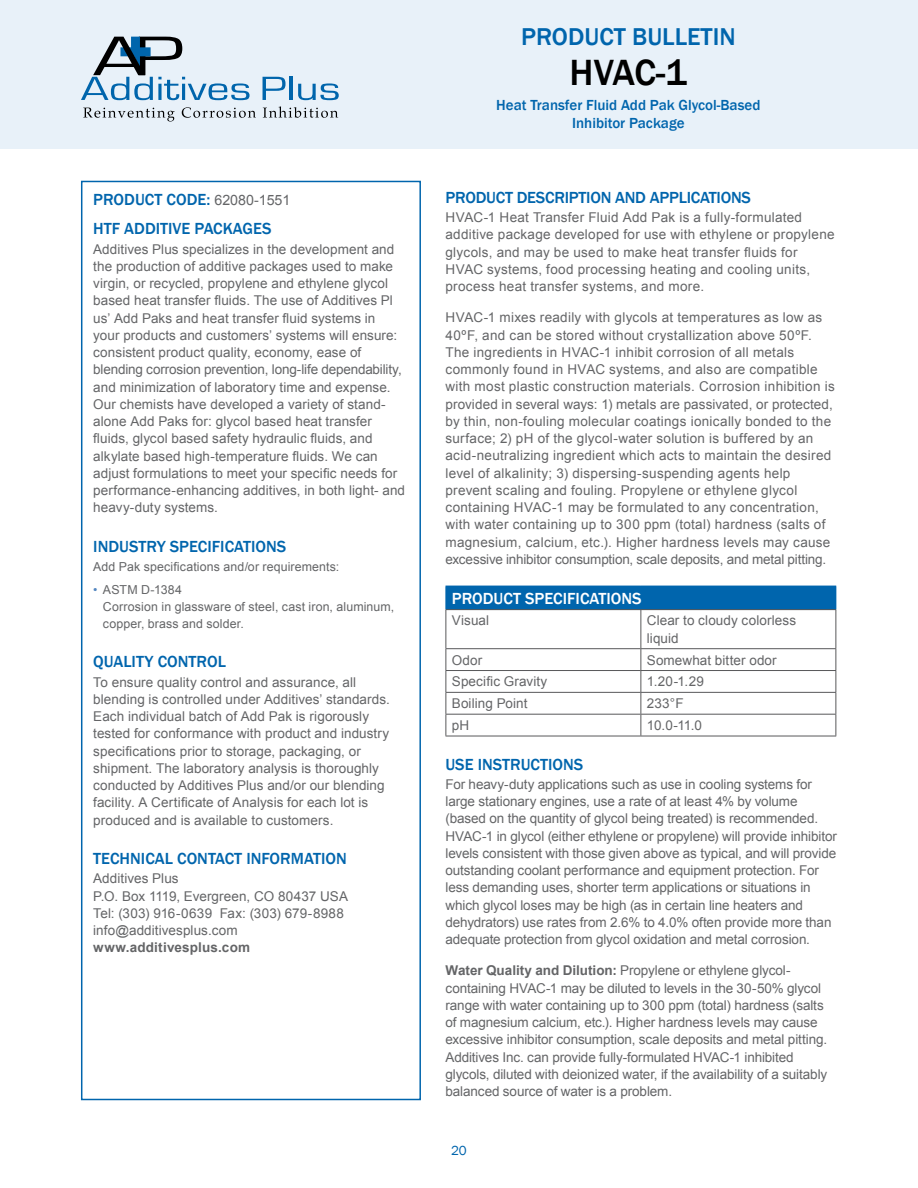
<style>
.page{position:relative;width:918px;height:1188px;background:#fff}
.page>*{position:absolute;margin:0;border:0;box-sizing:border-box;transform-origin:0 0}
.t1{font:500 37.5px "Franklin Gothic";color:#000}
.t2{font:500 25.05px "Franklin Gothic";color:#0065ad}
.t3{font:500 16.5px "Franklin Gothic";color:#0065ad}
.t4{font:500 16.5px "Franklin Gothic";color:#fff}
.t5{font:500 15px/18px "Franklin Gothic";letter-spacing:-.005em;color:#0065ad;text-align:center}
.t6{font:14.25px "Arial";color:#646567}
.t7{font:13.5px/17.2px "Arial";letter-spacing:.005em;color:#646567}
.t8{font:700 13.5px "Arial";letter-spacing:.015em;color:#646567}
.t9{font:13.5px "Franklin Gothic";color:#0065ad}
.t10{font:12.3px/17.2px "Arial";letter-spacing:.01em;color:#646567}
.s1{font-family:"Franklin Gothic";font-weight:500;font-size:16.5px;color:#0065ad}
.s2{color:#5386c0}
.s3{font-weight:700}
</style>
<div class="page">
<div style="left:0;top:0;width:918px;height:148px;background:#e8f1f9"></div>
<svg style="left:81px;top:37px;width:169px;height:63px"></svg>
<svg style="left:263px;top:77px;width:23px;height:23px"></svg>
<hr style="left:289px;top:77px;width:4px;height:23px;background:#0065ac">
<svg style="left:298px;top:83px;width:41px;height:17px"></svg>
<svg style="left:83px;top:108px;width:92px;height:14px"></svg>
<svg style="left:182px;top:107px;width:74px;height:11px"></svg>
<svg style="left:263px;top:106px;width:75px;height:12px"></svg>
<div style="left:81px;top:181px;width:340px;height:919px;border:2px solid #0065ad"></div>
<div style="left:446px;top:586px;width:390px;height:24px;background:#0065ad"></div>
<hr style="left:446px;top:609px;width:195px;height:1px;background:#58585a">
<hr style="left:446px;top:610px;width:1px;height:38px;background:#58585a">
<hr style="left:641px;top:609px;width:195px;height:1px;background:#58585a">
<hr style="left:640px;top:610px;width:1px;height:38px;background:#58585a">
<hr style="left:836px;top:610px;width:1px;height:38px;background:#58585a">
<hr style="left:446px;top:648px;width:195px;height:1px;background:#58585a">
<hr style="left:641px;top:648px;width:195px;height:1px;background:#58585a">
<hr style="left:446px;top:670px;width:195px;height:1px;background:#58585a">
<hr style="left:641px;top:670px;width:195px;height:1px;background:#58585a">
<hr style="left:446px;top:692px;width:195px;height:1px;background:#58585a">
<hr style="left:641px;top:692px;width:195px;height:1px;background:#58585a">
<hr style="left:446px;top:714px;width:195px;height:1px;background:#58585a">
<svg style="left:446px;top:649px;width:1px;height:87px"></svg>
<hr style="left:641px;top:714px;width:195px;height:1px;background:#58585a">
<svg style="left:640px;top:649px;width:1px;height:87px"></svg>
<svg style="left:836px;top:649px;width:1px;height:87px"></svg>
<hr style="left:446px;top:736px;width:195px;height:1px;background:#58585a">
<hr style="left:641px;top:736px;width:195px;height:1px;background:#58585a">
<svg style="left:836px;top:586px;width:1px;height:23px"></svg>
<p class="t3" style="left:93px;top:189px;width:84px">PRODUCT CODE</p>
<p class="t6" style="left:206px;top:190px;width:86px"><span class="s1">:</span> 62080-1551</p>
<p class="t3" style="left:93px;top:218px;width:10px">HTF</p>
<p class="t3" style="left:124px;top:218px;width:147px">ADDITIVE PACKAGES</p>
<p class="t7" style="left:93px;top:240px;width:313px">Additives Plus specializes in the development and the production of additive packages used to make virgin, or recycled, propylene and ethylene glycol based heat transfer fluids. The use of Additives Pl us’ Add Paks and heat transfer fluid systems in your products and customers’ systems will ensure: consistent product quality, economy, ease of blending corrosion prevention, long-life dependability, and minimization of laboratory time and expense.<br>Our chemists have developed a variety of stand&shy;alone Add Paks for: glycol based heat transfer fluids, glycol based safety hydraulic fluids, and alkylate based high-temperature fluids. We can adjust formulations to meet your specific needs for performance-enhancing additives, in both light- and heavy-duty systems.</p>
<p class="t3" style="left:93px;top:536px;width:193px">INDUSTRY SPECIFICATIONS</p>
<p class="t10" style="left:93px;top:558px;width:248px">Add Pak specifications and/or requirements:</p>
<p class="t10" style="left:103px;top:581px;width:293px;text-indent:-10px"><span class="s2">•</span> ASTM D-1384<br>Corrosion in glassware of steel, cast iron, aluminum, copper, brass and solder.</p>
<p class="t3" style="left:93px;top:652px;width:134px">QUALITY CONTROL</p>
<p class="t7" style="left:93px;top:673px;width:298px">To ensure quality control and assurance, all blending is controlled under Additives’ standards.<br>Each individual batch of Add Pak is rigorously tested for conformance with product and industry specifications prior to storage, packaging, or shipment. The laboratory analysis is thoroughly conducted by Additives Plus and/or our blending facility. A Certificate of Analysis for each lot is produced and is available to customers.</p>
<p class="t3" style="left:93px;top:848px;width:255px">TECHNICAL CONTACT INFORMATION</p>
<p class="t7" style="left:93px;top:870px;width:256px">Additives Plus<br>P.O. Box 1119, Evergreen, CO 80437 USA<br>Tel: (303) 916-0639 Fax: (303) 679-8988 info@additivesplus.com</p>
<p class="t8" style="left:93px;top:939px;width:158px">www.additivesplus.com</p>
<h2 class="t2" style="left:521px;top:21px;width:216px">PRODUCT BULLETIN</h2>
<h1 class="t1" style="left:570px;top:49px;width:22px">HVAC</h1>
<h1 class="t1" style="left:656px;top:49px;width:33px">-1</h1>
<p class="t5" style="left:496px;top:97px;width:266px">HEAT TRANSFER FLUID ADD PAK GLYCOL-BASED<br>INHIBITOR PACKAGE</p>
<p class="t3" style="left:446px;top:187px;width:305px">PRODUCT DESCRIPTION AND APPLICATIONS</p>
<p class="t7" style="left:446px;top:209px;width:391px">HVAC-1 Heat Transfer Fluid Add Pak is a fully-formulated additive package developed for use with ethylene or propylene glycols, and may be used to make heat transfer fluids for HVAC systems, food processing heating and cooling units, process heat transfer systems, and more.</p>
<p class="t7" style="left:446px;top:309px;width:391px">HVAC-1 mixes readily with glycols at temperatures as low as 40ºF, and can be stored without crystallization above 50ºF.<br>The ingredients in HVAC-1 inhibit corrosion of all metals commonly found in HVAC systems, and also are compatible with most plastic construction materials. Corrosion inhibition is provided in several ways: 1) metals are passivated, or protected, by thin, non-fouling molecular coatings ionically bonded to the surface; 2) pH of the glycol-water solution is buffered by an acid-neutralizing ingredient which acts to maintain the desired level of alkalinity; 3) dispersing-suspending agents help prevent scaling and fouling. Propylene or ethylene glycol containing HVAC-1 may be formulated to any concentration, with water containing up to 300 ppm (total) hardness (salts of magnesium, calcium, etc.). Higher hardness levels may cause excessive inhibitor consumption, scale deposits, and metal pitting.</p>
<p class="t4" style="left:452px;top:588px;width:189px">PRODUCT SPECIFICATIONS</p>
<p class="t7" style="left:452px;top:612px;width:39px">Visual</p>
<p class="t7" style="left:647px;top:612px;width:151px">Clear to cloudy colorless liquid</p>
<p class="t7" style="left:452px;top:651px;width:32px">Odor</p>
<p class="t7" style="left:647px;top:651px;width:131px">Somewhat bitter odor</p>
<p class="t7" style="left:452px;top:673px;width:97px">Specific Gravity</p>
<p class="t7" style="left:647px;top:673px;width:59px">1.20-1.29</p>
<p class="t7" style="left:452px;top:695px;width:77px">Boiling Point</p>
<p class="t7" style="left:647px;top:695px;width:38px">233°F</p>
<p class="t7" style="left:452px;top:717px;width:19px">pH</p>
<p class="t7" style="left:647px;top:717px;width:57px">10.0-11.0</p>
<p class="t3" style="left:446px;top:754px;width:137px">USE INSTRUCTIONS</p>
<p class="t7" style="left:446px;top:776px;width:393px">For heavy-duty applications such as use in cooling systems for large stationary engines, use a rate of at least 4% by volume (based on the quantity of glycol being treated) is recommended.<br>HVAC-1 in glycol (either ethylene or propylene) will provide inhibitor levels consistent with those given above as typical, and will provide outstanding coolant performance and equipment protection. For less demanding uses, shorter term applications or situations in which glycol loses may be high (as in certain line heaters and dehydrators) use rates from 2.6% to 4.0% often provide more than adequate protection from glycol oxidation and metal corrosion.</p>
<p class="t7" style="left:446px;top:962px;width:383px"><span class="s3">Water Quality and Dilution:</span> Propylene or ethylene glycol&shy;containing HVAC-1 may be diluted to levels in the 30-50% glycol range with water containing up to 300 ppm (total) hardness (salts of magnesium calcium, etc.). Higher hardness levels may cause excessive inhibitor consumption, scale deposits and metal pitting.<br>Additives Inc. can provide fully-formulated HVAC-1 inhibited glycols, diluted with deionized water, if the availability of a suitably balanced source of water is a problem.</p>
<p class="t9" style="left:451px;top:1142px;width:17px">20</p>
</div>
